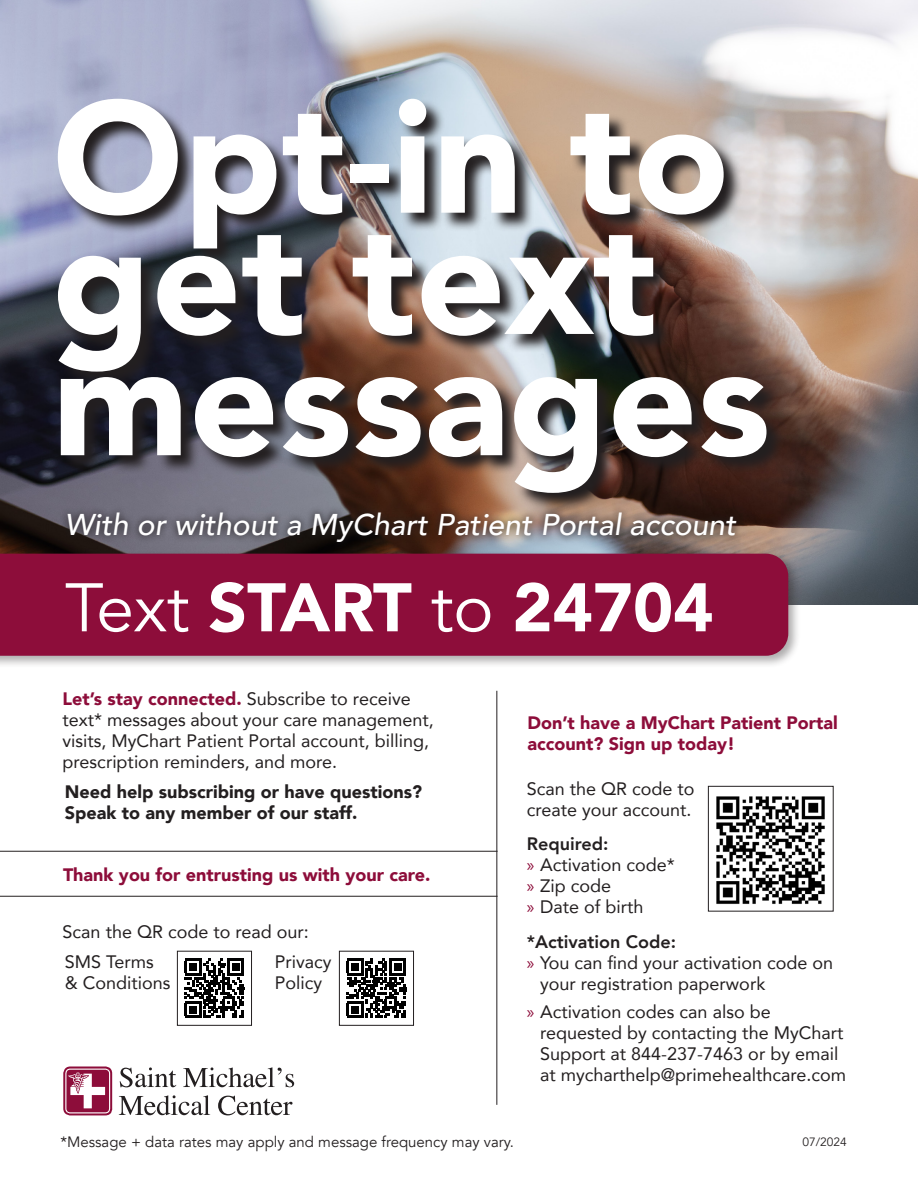
<style>
.page{position:relative;width:918px;height:1188px;background:#fff}
.page>*{position:absolute;margin:0;border:0;box-sizing:border-box;transform-origin:0 0}
.t1{font:900 156.9px/121.2px "Avenir";color:#fff}
.t2{font:900 67.95px "Avenir";color:#fff}
.t3{font:italic 500 30px "Avenir";color:#fff}
.t4{font:18px/21px "Avenir";color:#231f20}
.t5{font:900 18px/21px "Avenir";color:#8d0d3a}
.t6{font:900 18px/21px "Avenir";color:#231f20}
.t7{font:800 18px "Avenir";color:#231f20}
.t8{font:15px "Avenir";color:#231f20}
.t9{font:12px "Avenir";color:#231f20}
.s1{font-weight:400}
.s2{font-weight:900;color:#8d0d3a}
.s3{font-weight:800}
.s4{font-family:"Myriad Pro";color:#8d0d3a}
</style>
<div class="page">
<img style="left:0;top:0;width:918px;height:604px">
<div style="left:0;top:550px;width:801px;height:119px;background:#231f20;opacity:.37"></div>
<div style="left:0;top:554px;width:788px;height:102px;background:#8d0d3a"></div>
<img style="left:58px;top:99px;width:727px;height:413px">
<hr style="left:497px;top:691px;width:1px;height:414px;background:#231f20">
<svg style="left:60px;top:505px;width:684px;height:45px;background:#645857"></svg>
<svg style="left:347px;top:959px;width:59px;height:59px"></svg>
<div style="left:352px;top:1006px;width:7px;height:7px;background:#000"></div>
<div style="left:339px;top:951px;width:75px;height:74px;border:1px solid #231f20"></div>
<svg style="left:185px;top:959px;width:59px;height:59px"></svg>
<div style="left:190px;top:1006px;width:7px;height:7px;background:#000"></div>
<div style="left:177px;top:951px;width:75px;height:74px;border:1px solid #231f20"></div>
<hr style="left:0;top:851px;width:498px;height:1px;background:#231f20">
<hr style="left:0;top:896px;width:498px;height:1px;background:#231f20">
<img style="left:716px;top:796px;width:109px;height:108px">
<div style="left:708px;top:786px;width:125px;height:125px;border:1px solid #231f20"></div>
<svg style="left:120px;top:1067px;width:56px;height:20px"></svg>
<svg style="left:183px;top:1067px;width:111px;height:20px"></svg>
<svg style="left:119px;top:1095px;width:91px;height:20px"></svg>
<svg style="left:218px;top:1096px;width:75px;height:19px"></svg>
<svg style="left:63px;top:1066px;width:50px;height:49px"></svg>
<h1 class="t1" style="left:52px;top:93px;width:719px">Opt-in to get text messages</h1>
<h3 class="t3" style="left:65px;top:507px;width:673px">With or without a MyChart Patient Portal account</h3>
<h2 class="t2" style="left:65px;top:549px;width:650px"><span class="s1">Text</span> START <span class="s1">to</span> 24704</h2>
<p class="t4" style="left:63px;top:688px;width:373px"><span class="s2">Let’s stay connected.</span> Subscribe to receive text* messages about your care management, visits, MyChart Patient Portal account, billing, prescription reminders, and more.</p>
<p class="t6" style="left:65px;top:780px;width:359px">Need help subscribing or have questions?<br>Speak to any member of our staff.</p>
<p class="t5" style="left:63px;top:863px;width:369px">Thank you for entrusting us with your care.</p>
<p class="t4" style="left:63px;top:916px;width:248px;line-height:30px">Scan the QR code to read our:<br>SMS Terms</p>
<p class="t4" style="left:65px;top:972px;width:107px">&amp; Conditions</p>
<p class="t4" style="left:275px;top:950px;width:58px;line-height:21.6px">Privacy<br>Policy</p>
<p class="t5" style="left:528px;top:712px;width:312px">Don’t have a MyChart Patient Portal account? Sign up today!</p>
<p class="t4" style="left:527px;top:777px;width:169px">Scan the QR code to create your account.</p>
<p class="t4" style="left:527px;top:833px;width:150px"><span class="s3">Required:<br></span><span class="s4">»</span> Activation code* <span class="s4">»</span> Zip code<br><span class="s4">»</span> Date of birth</p>
<p class="t7" style="left:527px;top:927px;width:151px">*Activation Code:</p>
<p class="t4" style="left:527px;top:951px;width:308px"><span class="s4">»</span> You can find your activation code on</p>
<p class="t4" style="left:540px;top:972px;width:227px">your registration paperwork</p>
<p class="t4" style="left:540px;top:1000px;width:307px;text-indent:-14px"><span class="s4">»</span> Activation codes can also be requested by contacting the MyChart Support at 844-237-7463 or by email at mycharthelp@primehealthcare.com</p>
<p class="t8" style="left:60px;top:1133px;width:455px">*Message + data rates may apply and message frequency may vary.</p>
<p class="t9" style="left:802px;top:1135px;width:46px">07/2024</p>
</div>
